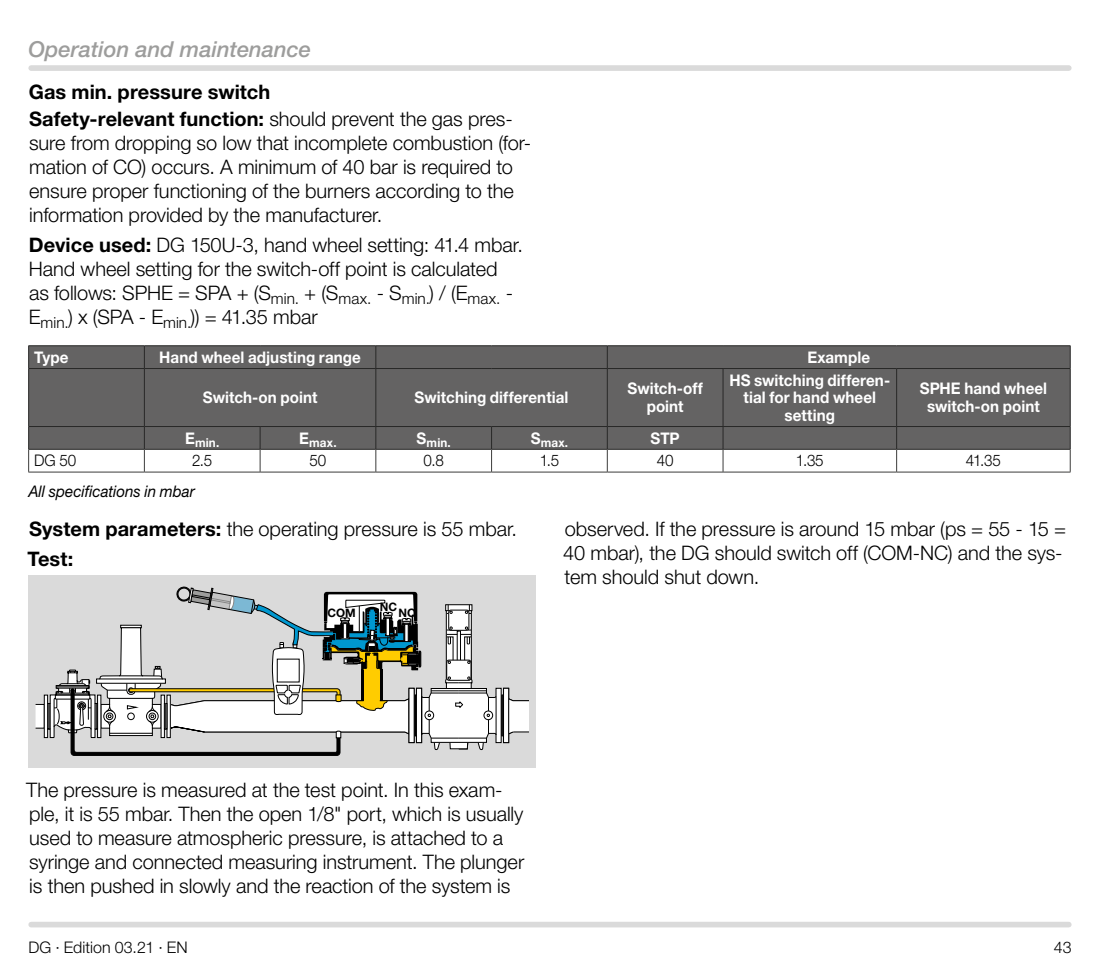
<style>
.page{position:relative;width:1100px;height:970px;background:#fff}
.page>*{position:absolute;margin:0;border:0;box-sizing:border-box;transform-origin:0 0}
.t1{font:italic 500 22px "Helvetica Neue LT Pro";color:#9d9d9c}
.t2{font:300 20px/24px "Helvetica Neue LT Pro";letter-spacing:-.005em;color:#000}
.t3{font:700 20px/26.8px "Helvetica Neue LT Pro";letter-spacing:.005em;color:#000}
.t4{font:700 16px/17.6px "Helvetica Neue LT Pro";letter-spacing:.005em;color:#fff;text-align:center;scale:.95 1}
.t5{font:300 16px "Helvetica Neue LT Pro";letter-spacing:-.005em;color:#000;scale:.95 1}
.t6{font:italic 16px "Helvetica Neue LT Pro";letter-spacing:-.005em;color:#000;scale:.95 1}
.t7{font:300 16px "Helvetica Neue LT Pro";letter-spacing:-.005em;color:#000}
.t8{font:700 12.4px "Helvetica Neue LT Pro";letter-spacing:.01em;color:#fff;scale:.95 1}
.t9{font:700 11.6px "Helvetica Neue";color:#000}
.s1{font-weight:300}
.s2{font-weight:700}
</style>
<div class="page">
<div style="left:31px;top:921px;width:1038px;height:6px;background:#dadada"></div>
<div style="left:31px;top:65px;width:1038px;height:6px;background:#dadada"></div>
<div style="left:29px;top:346px;width:1041px;height:103px;background:#646363"></div>
<hr style="left:28px;top:345px;width:116px;height:1px;background:#282827">
<svg style="left:28px;top:346px;width:1px;height:22px"></svg>
<hr style="left:144px;top:345px;width:116px;height:1px;background:#282827">
<svg style="left:144px;top:346px;width:1px;height:22px"></svg>
<hr style="left:260px;top:345px;width:116px;height:1px;background:#282827">
<hr style="left:376px;top:345px;width:116px;height:1px;background:#282827">
<svg style="left:375px;top:346px;width:1px;height:22px"></svg>
<hr style="left:492px;top:345px;width:115px;height:1px;background:#282827">
<hr style="left:607px;top:345px;width:116px;height:1px;background:#282827">
<svg style="left:607px;top:346px;width:1px;height:22px"></svg>
<hr style="left:723px;top:345px;width:174px;height:1px;background:#282827">
<hr style="left:897px;top:345px;width:173px;height:1px;background:#282827">
<svg style="left:1070px;top:346px;width:1px;height:22px"></svg>
<hr style="left:28px;top:368px;width:116px;height:1px;background:#282827">
<hr style="left:28px;top:369px;width:1px;height:57px;background:#282827">
<hr style="left:144px;top:368px;width:116px;height:1px;background:#282827">
<hr style="left:144px;top:369px;width:1px;height:57px;background:#282827">
<hr style="left:260px;top:368px;width:116px;height:1px;background:#282827">
<hr style="left:376px;top:368px;width:116px;height:1px;background:#282827">
<hr style="left:375px;top:369px;width:1px;height:57px;background:#282827">
<hr style="left:492px;top:368px;width:115px;height:1px;background:#282827">
<hr style="left:607px;top:368px;width:116px;height:1px;background:#282827">
<hr style="left:607px;top:369px;width:1px;height:57px;background:#282827">
<hr style="left:723px;top:368px;width:174px;height:1px;background:#282827">
<hr style="left:723px;top:369px;width:1px;height:57px;background:#282827">
<hr style="left:897px;top:368px;width:173px;height:1px;background:#282827">
<hr style="left:896px;top:369px;width:1px;height:57px;background:#282827">
<hr style="left:1070px;top:369px;width:1px;height:57px;background:#282827">
<hr style="left:28px;top:426px;width:116px;height:1px;background:#282827">
<hr style="left:144px;top:426px;width:116px;height:1px;background:#282827">
<hr style="left:260px;top:426px;width:116px;height:1px;background:#282827">
<hr style="left:376px;top:426px;width:116px;height:1px;background:#282827">
<hr style="left:492px;top:426px;width:115px;height:1px;background:#282827">
<hr style="left:607px;top:426px;width:116px;height:1px;background:#282827">
<hr style="left:723px;top:426px;width:174px;height:1px;background:#282827">
<hr style="left:897px;top:426px;width:173px;height:1px;background:#282827">
<hr style="left:28px;top:449px;width:116px;height:1px;background:#282827">
<hr style="left:144px;top:449px;width:116px;height:1px;background:#282827">
<hr style="left:260px;top:449px;width:116px;height:1px;background:#282827">
<hr style="left:376px;top:449px;width:116px;height:1px;background:#282827">
<hr style="left:492px;top:449px;width:115px;height:1px;background:#282827">
<hr style="left:607px;top:449px;width:116px;height:1px;background:#282827">
<hr style="left:723px;top:449px;width:174px;height:1px;background:#282827">
<hr style="left:897px;top:449px;width:173px;height:1px;background:#282827">
<svg style="left:28px;top:427px;width:1px;height:44px"></svg>
<svg style="left:144px;top:427px;width:1px;height:44px"></svg>
<svg style="left:260px;top:427px;width:1px;height:44px"></svg>
<svg style="left:375px;top:427px;width:1px;height:44px"></svg>
<svg style="left:491px;top:427px;width:1px;height:44px"></svg>
<svg style="left:607px;top:427px;width:1px;height:44px"></svg>
<svg style="left:723px;top:427px;width:1px;height:44px"></svg>
<svg style="left:896px;top:427px;width:1px;height:44px"></svg>
<svg style="left:1070px;top:427px;width:1px;height:45px"></svg>
<hr style="left:28px;top:471px;width:116px;height:1px;background:#3c3c3b">
<hr style="left:144px;top:471px;width:116px;height:1px;background:#3c3c3b">
<hr style="left:260px;top:471px;width:116px;height:1px;background:#3c3c3b">
<hr style="left:376px;top:471px;width:116px;height:1px;background:#3c3c3b">
<hr style="left:492px;top:471px;width:115px;height:1px;background:#3c3c3b">
<hr style="left:607px;top:471px;width:116px;height:1px;background:#3c3c3b">
<hr style="left:723px;top:471px;width:174px;height:1px;background:#3c3c3b">
<hr style="left:897px;top:471px;width:173px;height:1px;background:#3c3c3b">
<div style="left:28px;top:575px;width:508px;height:192px;background:#dadada"></div>
<div style="left:36px;top:704px;width:9px;height:24px;background:#fff"></div>
<div style="left:44px;top:694px;width:4px;height:44px;border:1px solid #000"></div>
<div style="left:47px;top:703px;width:2px;height:26px;border:1px solid #000"></div>
<svg style="left:48px;top:586px;width:480px;height:170px"></svg>
<p class="t1" style="left:28px;top:36px;width:284px">Operation and maintenance</p>
<p class="t3" style="left:29px;top:78px;width:486px">Gas min. pressure switch<br>Safety-relevant function: <span class="s1">should prevent the gas pres-</span></p>
<p class="t2" style="left:29px;top:131px;width:504px">sure from dropping so low that incomplete combustion (for&shy;mation of CO) occurs. A minimum of 40 bar is required to ensure proper functioning of the burners according to the information provided by the manufacturer.</p>
<p class="t2" style="left:29px;top:232px;width:495px"><span class="s2">Device used:</span> DG 150U-3, hand wheel setting: 41.4 mbar.<br>Hand wheel setting for the switch-off point is calculated<br>as follows: SPHE = SPA + (S<sub>min.</sub> + (S<sub>max.</sub> - S<sub>min.</sub>) / (E<sub>max.</sub> - E<sub>min.</sub>) x (SPA - E<sub>min.</sub>)) = 41.35 mbar</p>
<p class="t4" style="left:34px;top:348px;width:38px">Type</p>
<p class="t4" style="left:159px;top:348px;width:214px">Hand wheel adjusting range</p>
<p class="t4" style="left:807px;top:348px;width:68px">Example</p>
<p class="t4" style="left:203px;top:388px;width:122px">Switch-on point</p>
<p class="t4" style="left:415px;top:388px;width:164px">Switching differential</p>
<p class="t4" style="left:627px;top:379px;width:81px">Switch-off point</p>
<p class="t4" style="left:729px;top:371px;width:171px">HS switching differen&shy;tial for hand wheel setting</p>
<p class="t4" style="left:920px;top:379px;width:136px">SPHE hand wheel switch-on point</p>
<p class="t8" style="left:185px;top:435px;width:36px"><sup>E</sup>min.</p>
<p class="t8" style="left:299px;top:435px;width:39px"><sup>E</sup>max.</p>
<p class="t8" style="left:417px;top:435px;width:36px"><sup>S</sup>min.</p>
<p class="t8" style="left:531px;top:435px;width:39px"><sup>S</sup>max.</p>
<p class="t4" style="left:650px;top:429px;width:32px">STP</p>
<p class="t5" style="left:34px;top:451px;width:46px">DG 50</p>
<p class="t5" style="left:192px;top:451px;width:23px">2.5</p>
<p class="t5" style="left:310px;top:451px;width:19px">50</p>
<p class="t5" style="left:423px;top:451px;width:23px">0.8</p>
<p class="t5" style="left:540px;top:451px;width:22px">1.5</p>
<p class="t5" style="left:657px;top:451px;width:19px">40</p>
<p class="t5" style="left:796px;top:451px;width:31px">1.35</p>
<p class="t5" style="left:966px;top:451px;width:38px">41.35</p>
<p class="t6" style="left:28px;top:482px;width:177px">All specifications in mbar</p>
<p class="t2" style="left:27px;top:514px;width:491px;line-height:29.6px"><span class="s2">System parameters:</span> the operating pressure is 55 mbar.<br><span class="s2">Test:</span></p>
<p class="t9" style="left:380px;top:599px;width:19px">NC</p>
<p class="t9" style="left:328px;top:605px;width:30px">COM</p>
<p class="t9" style="left:398px;top:606px;width:19px">NO</p>
<p class="t2" style="left:563px;top:516px;width:504px">observed. If the pressure is around 15 mbar (ps = 55 - 15 =<br>40 mbar), the DG should switch off (COM-NC) and the sys&shy;tem should shut down.</p>
<p class="t2" style="left:26px;top:777px;width:500px">The pressure is measured at the test point. In this exam&shy;ple, it is 55 mbar. Then the open 1/8" port, which is usually used to measure atmospheric pressure, is attached to a syringe and connected measuring instrument. The plunger is then pushed in slowly and the reaction of the system is</p>
<p class="t7" style="left:28px;top:937px;width:161px">DG · Edition 03.21 · EN</p>
<p class="t7" style="left:1054px;top:937px;width:19px">43</p>
</div>
